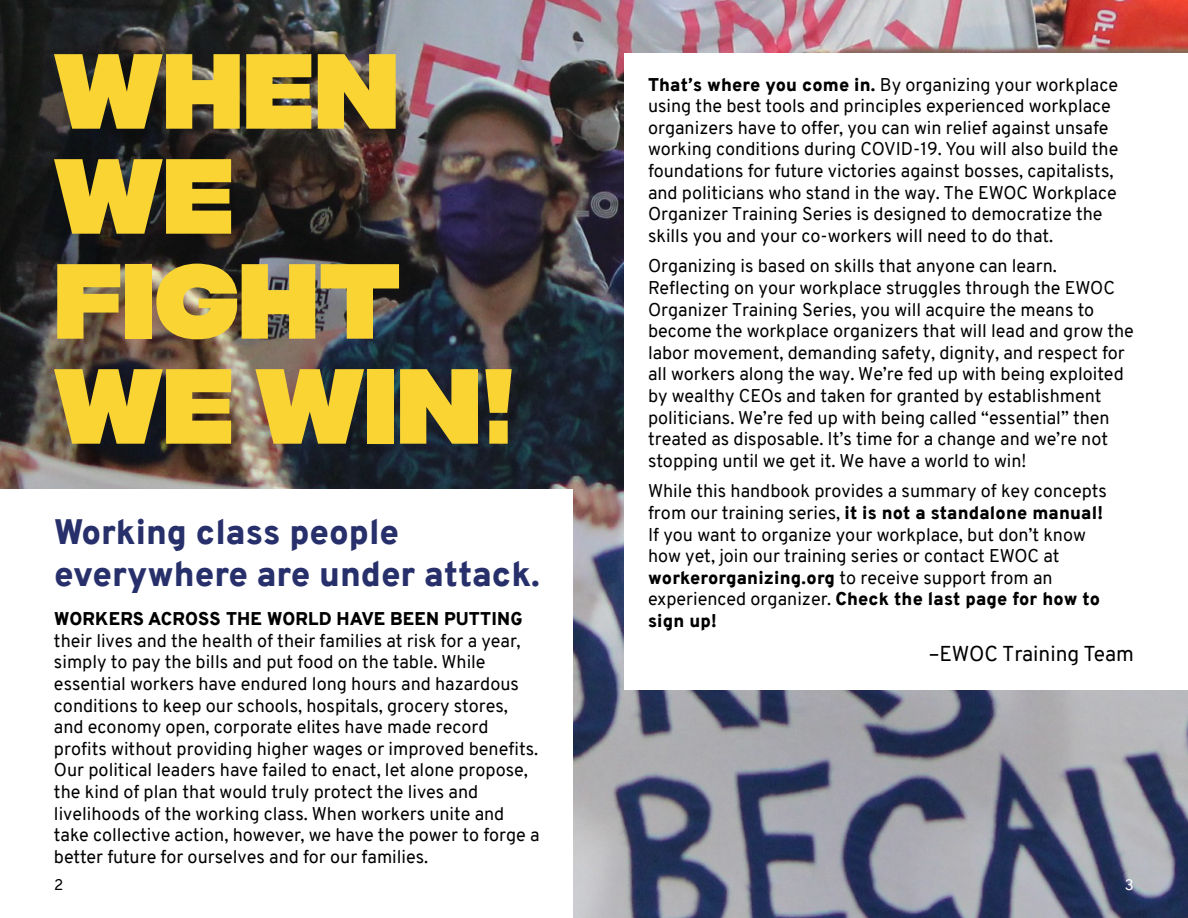
<style>
.page{position:relative;width:1188px;height:918px;background:#fff}
.page>*{position:absolute;margin:0;border:0;box-sizing:border-box;transform-origin:0 0}
.t1{font:900 105px/105px "Folsom";color:#fad433}
.t2{font:900 34.5px/41.4px "Overpass";color:#27306b}
.t3{font:21px "Overpass";color:#000}
.t4{font:18px/21.6px "Overpass";color:#000}
.t5{font:900 18px "Overpass";letter-spacing:.01em;color:#000}
.t6{font:15px "Overpass";color:#000}
.t7{font:15px "Overpass";color:#fff}
.s1{font-weight:900}
</style>
<div class="page">
<img style="left:0;top:0;width:1188px;height:918px">
<div style="left:625px;top:53px;width:563px;height:636px;background:#fff"></div>
<div style="left:0;top:490px;width:572px;height:428px;background:#fff"></div>
<h1 class="t1" style="left:54px;top:31px;width:463px">WHEN<br>WE<br>FIGHT<br>WE WIN!</h1>
<p class="t4" style="left:648px;top:74px;width:472px"><span class="s1">That’s where you come in.</span> By organizing your workplace using the best tools and principles experienced workplace organizers have to offer, you can win relief against unsafe working conditions during COVID-19. You will also build the foundations for future victories against bosses, capitalists, and politicians who stand in the way. The EWOC Workplace Organizer Training Series is designed to democratize the skills you and your co-workers will need to do that.</p>
<p class="t4" style="left:648px;top:255px;width:487px">Organizing is based on skills that anyone can learn.<br>Reflecting on your workplace struggles through the EWOC Organizer Training Series, you will acquire the means to become the workplace organizers that will lead and grow the labor movement, demanding safety, dignity, and respect for all workers along the way. We’re fed up with being exploited by wealthy CEOs and taken for granted by establishment politicians. We’re fed up with being called “essential” then treated as disposable. It’s time for a change and we’re not stopping until we get it. We have a world to win!</p>
<p class="t4" style="left:648px;top:480px;width:461px">While this handbook provides a summary of key concepts from our training series, <span class="s1">it is not a standalone manual!<br></span>If you want to organize your workplace, but don’t know how yet, join our training series or contact EWOC at <span class="s1">workerorganizing.org</span> to receive support from an experienced organizer. <span class="s1">Check the last page for how to sign up!</span></p>
<p class="t3" style="left:929px;top:639px;width:207px">–EWOC Training Team</p>
<h2 class="t2" style="left:54px;top:512px;width:487px">Working class people everywhere are under attack.</h2>
<p class="t5" style="left:54px;top:606px;width:470px">WORKERS ACROSS THE WORLD HAVE BEEN PUTTING</p>
<p class="t4" style="left:54px;top:630px;width:487px">their lives and the health of their families at risk for a year, simply to pay the bills and put food on the table. While essential workers have endured long hours and hazardous conditions to keep our schools, hospitals, grocery stores, and economy open, corporate elites have made record profits without providing higher wages or improved benefits.<br>Our political leaders have failed to enact, let alone propose, the kind of plan that would truly protect the lives and livelihoods of the working class. When workers unite and take collective action, however, we have the power to forge a better future for ourselves and for our families.</p>
<p class="t6" style="left:54px;top:874px;width:11px">2</p>
<p class="t7" style="left:1125px;top:874px;width:11px">3</p>
</div>
